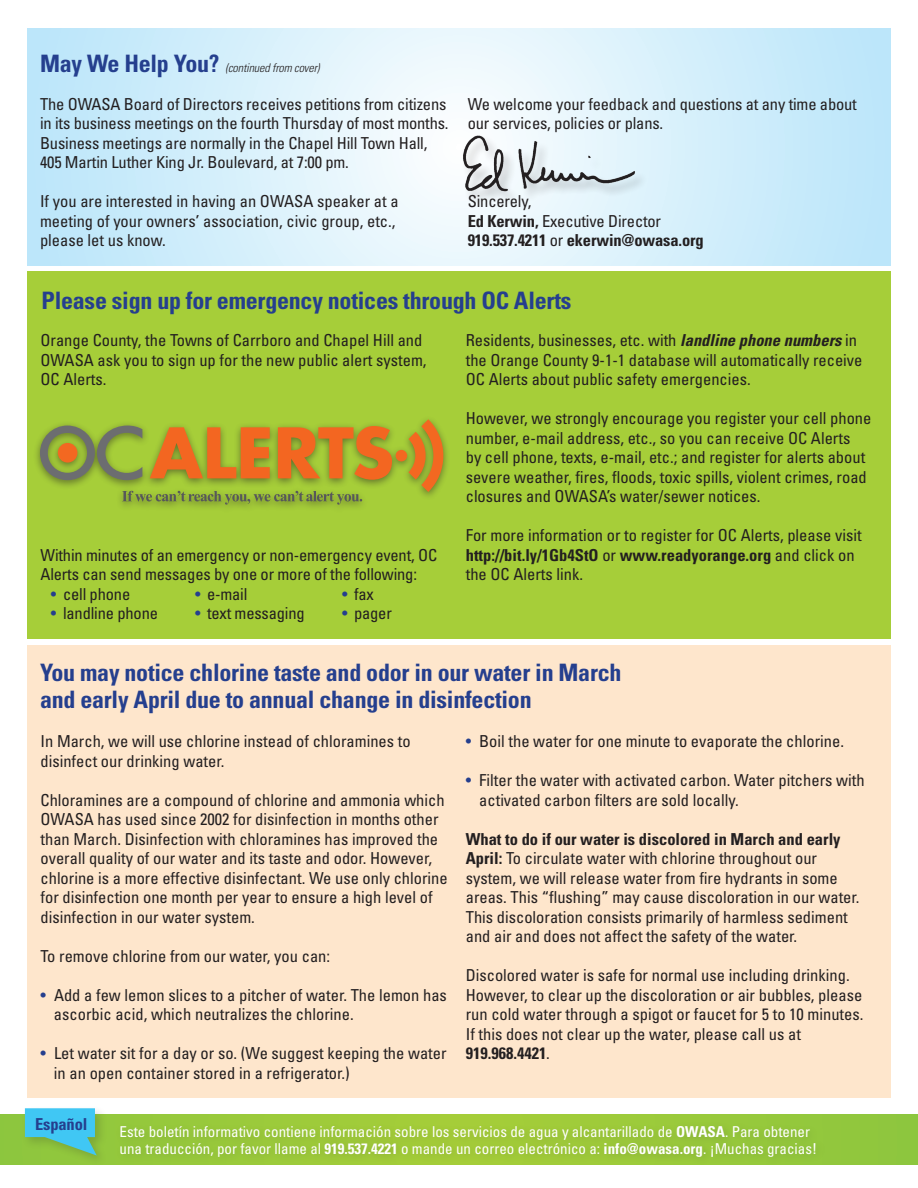
<style>
.page{position:relative;width:918px;height:1188px;background:#fff}
.page>*{position:absolute;margin:0;border:0;box-sizing:border-box;transform-origin:0 0}
.t1{font:700 condensed 24px "Univers";letter-spacing:-.01em;color:#253f8e}
.t2{font:condensed 16.5px/19.5px "Univers";color:#231f20}
.t3{font:700 condensed 16.5px "Univers";color:#231f20}
.t4{font:700 condensed 16.5px "Univers";letter-spacing:-.01em;color:#253f8e}
.t5{font:condensed 15px "Univers";color:#fff}
.t6{font:italic 300 condensed 12px "Univers";letter-spacing:-.01em;color:#231f20}
.s1{font-weight:700;font-style:normal;font-size:24px;color:#253f8e}
.s2{font-weight:700}
.s3{font-weight:400}
.s4{color:#253f8e}
.s5{font-weight:700;font-style:italic}
</style>
<div class="page">
<div style="left:27px;top:272px;width:864px;height:367px;background:#a6ce39"></div>
<div style="left:27px;top:645px;width:864px;height:453px;background:#fee6cc"></div>
<svg style="left:27px;top:28px;width:864px;height:237px"></svg>
<svg style="left:0;top:1114px;width:918px;height:50px"></svg>
<div style="left:115px;top:1120px;width:711px;height:46px;background:#99c63a"></div>
<div style="left:21px;top:1105px;width:87px;height:62px;background:#231f20;opacity:.18"></div>
<svg style="left:25px;top:1108px;width:72px;height:48px"></svg>
<div style="left:461px;top:134px;width:187px;height:70px;background:#231f20;opacity:.25"></div>
<img style="left:458px;top:127px;width:183px;height:73px">
<div style="left:32px;top:413px;width:418px;height:100px;background:#231f20;opacity:.5"></div>
<svg style="left:40px;top:426px;width:102px;height:54px"></svg>
<svg style="left:150px;top:427px;width:120px;height:51px"></svg>
<svg style="left:278px;top:426px;width:114px;height:54px"></svg>
<svg style="left:122px;top:491px;width:240px;height:14px"></svg>
<div style="left:396px;top:450px;width:11px;height:11px;background:#f36821;border-radius:50%"></div>
<div style="left:58px;top:443px;width:19px;height:20px;background:#f36821;border-radius:50%"></div>
<svg style="left:408px;top:419px;width:35px;height:73px"></svg>
<p class="t6" style="left:40px;top:61px;width:281px"><span class="s1">May We Help You?</span> (continued from cover)</p>
<p class="t2" style="left:40px;top:94px;width:410px">The OWASA Board of Directors receives petitions from citizens in its business meetings on the fourth Thursday of most months.<br>Business meetings are normally in the Chapel Hill Town Hall, 405 Martin Luther King Jr. Boulevard, at 7:00 pm.</p>
<p class="t2" style="left:40px;top:191px;width:360px">If you are interested in having an OWASA speaker at a</p>
<p class="t2" style="left:40px;top:211px;width:357px">meeting of your owners’ association, civic group, etc.,</p>
<p class="t2" style="left:40px;top:230px;width:127px">please let us know.</p>
<p class="t2" style="left:468px;top:94px;width:391px">We welcome your feedback and questions at any time about our services, policies or plans.</p>
<p class="t2" style="left:468px;top:191px;width:65px">Sincerely,</p>
<p class="t2" style="left:468px;top:211px;width:195px"><span class="s2">Ed Kerwin,</span> Executive Director</p>
<p class="t3" style="left:468px;top:230px;width:237px">919.537.4211 <span class="s3">or</span> ekerwin@owasa.org</p>
<p class="t1" style="left:42px;top:286px;width:531px">Please sign up for emergency notices through OC Alerts</p>
<p class="t2" style="left:40px;top:330px;width:388px">Orange County, the Towns of Carrboro and Chapel Hill and<br>OWASA ask you to sign up for the new public alert system,</p>
<p class="t2" style="left:40px;top:369px;width:67px">OC Alerts.</p>
<p class="t2" style="left:40px;top:545px;width:398px">Within minutes of an emergency or non-emergency event, OC<br>Alerts can send messages by one or more of the following:</p>
<p class="t2" style="left:51px;top:584px;width:81px"><span class="s4">•</span> cell phone</p>
<p class="t2" style="left:195px;top:584px;width:54px"><span class="s4">•</span> e-mail</p>
<p class="t2" style="left:342px;top:584px;width:33px"><span class="s4">•</span> fax</p>
<p class="t2" style="left:51px;top:603px;width:109px"><span class="s4">•</span> landline phone</p>
<p class="t2" style="left:195px;top:603px;width:111px"><span class="s4">•</span> text messaging</p>
<p class="t2" style="left:342px;top:603px;width:51px"><span class="s4">•</span> pager</p>
<p class="t2" style="left:466px;top:330px;width:398px">Residents, businesses, etc. with <span class="s5">landline phone numbers</span> in the Orange County 9-1-1 database will automatically receive<br>OC Alerts about public safety emergencies.</p>
<p class="t2" style="left:466px;top:408px;width:407px">However, we strongly encourage you register your cell phone number, e-mail address, etc., so you can receive OC Alerts<br>by cell phone, texts, e-mail, etc.; and register for alerts about severe weather, fires, floods, toxic spills, violent crimes, road closures and OWASA’s water/sewer notices.</p>
<p class="t2" style="left:466px;top:525px;width:397px">For more information or to register for OC Alerts, please visit <span class="s2">http://bit.ly/1Gb4StO</span> or <span class="s2">www.readyorange.org</span> and click on the OC Alerts link.</p>
<p class="t1" style="left:40px;top:658px;width:583px">You may notice chlorine taste and odor in our water in March</p>
<p class="t1" style="left:40px;top:685px;width:493px">and early April due to annual change in disinfection</p>
<p class="t2" style="left:40px;top:731px;width:372px">In March, we will use chlorine instead of chloramines to</p>
<p class="t2" style="left:40px;top:751px;width:185px">disinfect our drinking water.</p>
<p class="t2" style="left:40px;top:790px;width:409px">Chloramines are a compound of chlorine and ammonia which OWASA has used since 2002 for disinfection in months other than March. Disinfection with chloramines has improved the overall quality of our water and its taste and odor. However, chlorine is a more effective disinfectant. We use only chlorine for disinfection one month per year to ensure a high level of disinfection in our water system.</p>
<p class="t2" style="left:40px;top:946px;width:291px">To remove chlorine from our water, you can:</p>
<p class="t2" style="left:54px;top:985px;width:394px;text-indent:-13px"><span class="s4">•</span> Add a few lemon slices to a pitcher of water. The lemon has ascorbic acid, which neutralizes the chlorine.</p>
<p class="t2" style="left:40px;top:1043px;width:408px"><span class="s4">•</span> Let water sit for a day or so. (We suggest keeping the water</p>
<p class="t2" style="left:54px;top:1063px;width:297px">in an open container stored in a refrigerator.)</p>
<p class="t2" style="left:466px;top:731px;width:380px"><span class="s4">•</span> Boil the water for one minute to evaporate the chlorine.</p>
<p class="t2" style="left:479px;top:770px;width:387px;text-indent:-13px"><span class="s4">•</span> Filter the water with activated carbon. Water pitchers with activated carbon filters are sold locally.</p>
<p class="t3" style="left:466px;top:829px;width:376px">What to do if our water is discolored in March and early</p>
<p class="t2" style="left:466px;top:848px;width:353px"><span class="s2">April:</span> To circulate water with chlorine throughout our</p>
<p class="t2" style="left:466px;top:868px;width:374px">system, we will release water from fire hydrants in some</p>
<p class="t2" style="left:466px;top:887px;width:395px">areas. This “flushing” may cause discoloration in our water.<br>This discoloration consists primarily of harmless sediment</p>
<p class="t2" style="left:466px;top:926px;width:333px">and air and does not affect the safety of the water.</p>
<p class="t2" style="left:466px;top:965px;width:399px">Discolored water is safe for normal use including drinking.<br>However, to clear up the discoloration or air bubbles, please run cold water through a spigot or faucet for 5 to 10 minutes.</p>
<p class="t2" style="left:466px;top:1024px;width:337px">If this does not clear up the water, please call us at<br><span class="s2">919.968.4421</span>.</p>
<p class="t4" style="left:35px;top:1114px;width:54px">Español</p>
<p class="t5" style="left:120px;top:1122px;width:692px">Este boletín informativo contiene información sobre los servicios de agua y alcantarillado de <span class="s2">OWASA</span>. Para obtener</p>
<p class="t5" style="left:120px;top:1139px;width:699px">una traducción, por favor llame al <span class="s2">919.537.4221</span> o mande un correo electrónico a: <span class="s2">info@owasa.org</span>. ¡Muchas gracias!</p>
</div>
